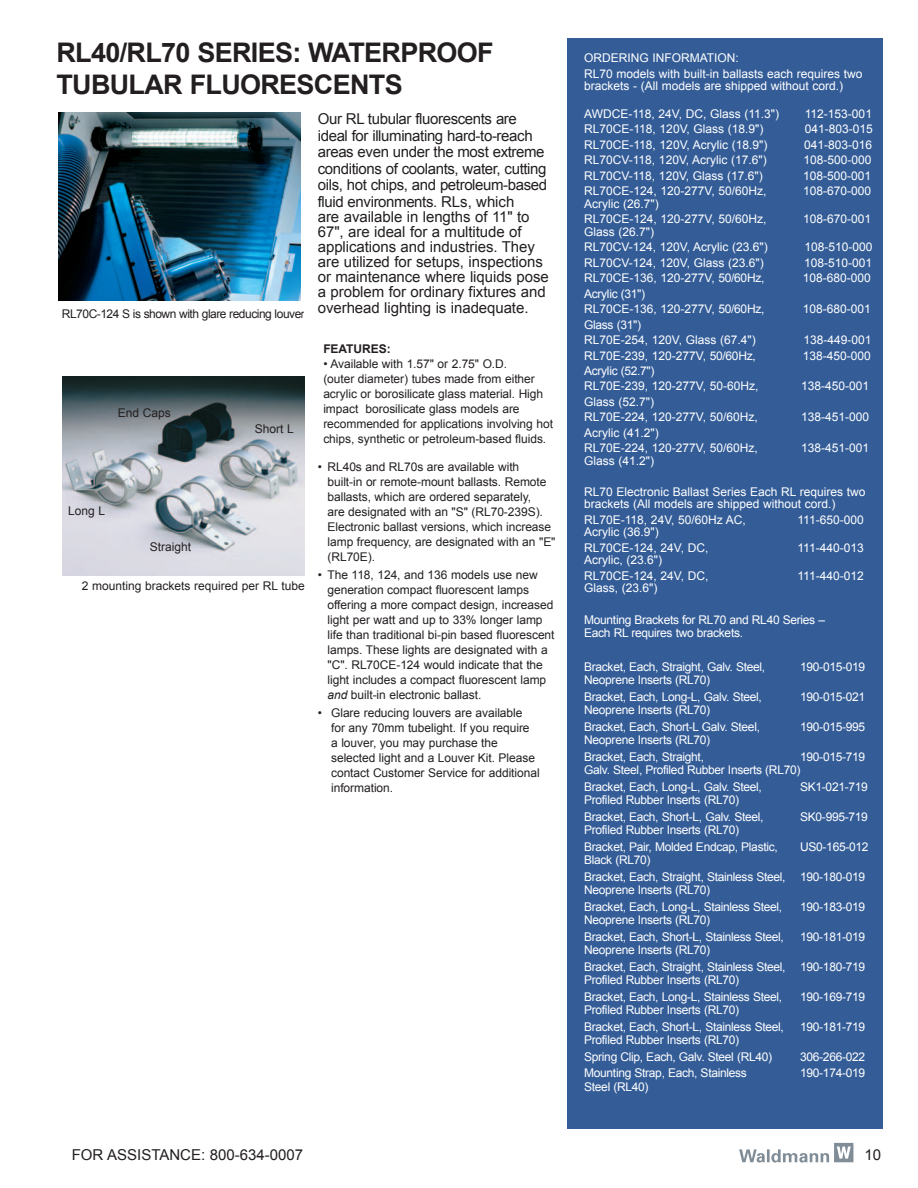
<style>
.page{position:relative;width:918px;height:1188px;background:#fff}
.page>*{position:absolute;margin:0;border:0;box-sizing:border-box;transform-origin:0 0}
.t1{font:700 27px/31.5px "Arial";letter-spacing:-.025em;color:#231f20}
.t2{font:15px/15px "Arial";letter-spacing:-.005em;color:#231f20}
.t3{font:15px/16.5px "Arial";letter-spacing:-.025em;color:#231f20}
.t4{font:12px/16.5px "Arial";letter-spacing:-.025em;color:#fff}
.t5{font:12px/15.5px "Arial";color:#fff}
.t6{font:12px/15px "Arial";letter-spacing:-.005em;color:#231f20}
.t7{font:12px "Arial";letter-spacing:-.04em;color:#231f20}
.t8{font:700 12px "Arial";letter-spacing:-.005em;color:#231f20}
.s1{font-family:"Helvetica";font-stretch:condensed}
.s2{font-style:italic}
</style>
<div class="page">
<div style="left:567px;top:38px;width:316px;height:1091px;background:#345d98"></div>
<img style="left:62px;top:377px;width:243px;height:199px">
<svg style="left:739px;top:1143px;width:114px;height:20px"></svg>
<img style="left:59px;top:112px;width:241px;height:189px">
<h1 class="t1" style="left:56px;top:37px;width:439px">RL40/RL70 SERIES: WATERPROOF<br>TUBULAR FLUORESCENTS</h1>
<p class="t7" style="left:62px;top:308px;width:244px">RL70C-124 S is shown with glare reducing louve<span class="s1">r</span></p>
<p class="t6" style="left:118px;top:406px;width:55px">End Caps</p>
<p class="t6" style="left:68px;top:503px;width:39px">Long L</p>
<p class="t6" style="left:150px;top:540px;width:43px">Straight</p>
<p class="t6" style="left:255px;top:422px;width:41px">Short L</p>
<p class="t6" style="left:82px;top:578px;width:224px">2 mounting brackets required per RL tube</p>
<p class="t3" style="left:318px;top:111px;width:231px">Our RL tubular fluorescents are ideal for illuminating hard-to-reach areas even under the most extreme conditions of coolants, water, cutting oils, hot chips, and petroleum-based fluid environments. RLs, which</p>
<p class="t2" style="left:318px;top:209px;width:233px">are available in lengths of 11" to 67", are ideal for a multitude of applications and industries. They are utilized for setups, inspections or maintenance where liquids pose a problem for ordinary fixtures and</p>
<p class="t2" style="left:318px;top:300px;width:212px">overhead lighting is inadequate.</p>
<p class="t8" style="left:323px;top:342px;width:69px">FEATURES:</p>
<p class="t6" style="left:323px;top:356px;width:231px">• Available with 1.57" or 2.75" O.D.<br>(outer diameter) tubes made from either acrylic or borosilicate glass material. High impact borosilicate glass models are recommended for applications involving hot chips, synthetic or petroleum-based fluids.</p>
<p class="t6" style="left:328px;top:459px;width:230px;text-indent:-10px">• RL40s and RL70s are available with built-in or remote-mount ballasts. Remote ballasts, which are ordered separately,<br>are designated with an "S" (RL70-239S).<br>Electronic ballast versions, which increase lamp frequency, are designated with an "E" (RL70E).</p>
<p class="t6" style="left:328px;top:567px;width:229px;text-indent:-10px">• The 118, 124, and 136 models use new generation compact fluorescent lamps offering a more compact design, increased light per watt and up to 33% longer lamp life than traditional bi-pin based fluorescent lamps. These lights are designated with a "C". RL70CE-124 would indicate that the light includes a compact fluorescent lamp <span class="s2">and</span> built-in electronic ballast.</p>
<p class="t6" style="left:331px;top:705px;width:210px;text-indent:-13px">• Glare reducing louvers are available<br>for any 70mm tubelight. If you require<br>a louver, you may purchase the selected light and a Louver Kit. Please contact Customer Service for additional information.</p>
<p class="t5" style="left:584px;top:50px;width:280px">ORDERING INFORMATION:<br>RL70 models with built-in ballasts each requires two</p>
<p class="t5" style="left:584px;top:78px;width:261px">brackets - (All models are shipped without cord.)</p>
<p class="t5" style="left:584px;top:106px;width:196px">AWDCE-118, 24V, DC, Glass (11.3")</p>
<p class="t5" style="left:805px;top:106px;width:69px">112-153-001</p>
<p class="t5" style="left:584px;top:122px;width:181px">RL70CE-118, 120V, Glass (18.9")</p>
<p class="t5" style="left:805px;top:122px;width:70px">041-803-015</p>
<p class="t5" style="left:584px;top:137px;width:185px">RL70CE-118, 120V, Acrylic (18.9")</p>
<p class="t5" style="left:804px;top:137px;width:70px">041-803-016</p>
<p class="t5" style="left:584px;top:153px;width:184px">RL70CV-118, 120V, Acrylic (17.6")</p>
<p class="t5" style="left:804px;top:153px;width:70px">108-500-000</p>
<p class="t5" style="left:584px;top:168px;width:180px">RL70CV-118, 120V, Glass (17.6")</p>
<p class="t5" style="left:803px;top:168px;width:70px">108-500-001</p>
<p class="t5" style="left:584px;top:183px;width:184px">RL70CE-124, 120-277V, 50/60Hz,</p>
<p class="t5" style="left:803px;top:183px;width:70px">108-670-000</p>
<p class="t5" style="left:584px;top:196px;width:184px">Acrylic (26.7")<br>RL70CE-124, 120-277V, 50/60Hz,</p>
<p class="t5" style="left:803px;top:211px;width:70px">108-670-001</p>
<p class="t5" style="left:584px;top:224px;width:185px">Glass (26.7")<br>RL70CV-124, 120V, Acrylic (23.6")</p>
<p class="t5" style="left:804px;top:239px;width:70px">108-510-000</p>
<p class="t5" style="left:584px;top:255px;width:181px">RL70CV-124, 120V, Glass (23.6")</p>
<p class="t5" style="left:804px;top:255px;width:70px">108-510-001</p>
<p class="t5" style="left:584px;top:270px;width:182px">RL70CE-136, 120-277V, 50/60Hz,</p>
<p class="t5" style="left:803px;top:270px;width:70px">108-680-000</p>
<p class="t5" style="left:584px;top:286px;width:182px">Acrylic (31")<br>RL70CE-136, 120-277V, 50/60Hz,</p>
<p class="t5" style="left:803px;top:301px;width:70px">108-680-001</p>
<p class="t5" style="left:584px;top:317px;width:173px">Glass (31")<br>RL70E-254, 120V, Glass (67.4")</p>
<p class="t5" style="left:803px;top:332px;width:70px">138-449-001</p>
<p class="t5" style="left:584px;top:348px;width:173px">RL70E-239, 120-277V, 50/60Hz,</p>
<p class="t5" style="left:803px;top:348px;width:70px">138-450-000</p>
<p class="t5" style="left:584px;top:363px;width:176px">Acrylic (52.7")<br>RL70E-239, 120-277V, 50-60Hz,</p>
<p class="t5" style="left:801px;top:379px;width:70px">138-450-001</p>
<p class="t5" style="left:584px;top:394px;width:175px">Glass (52.7")<br>RL70E-224, 120-277V, 50/60Hz,</p>
<p class="t5" style="left:584px;top:425px;width:175px">Acrylic (41.2")<br>RL70E-224, 120-277V, 50/60Hz,</p>
<p class="t5" style="left:801px;top:410px;width:70px">138-451-000</p>
<p class="t5" style="left:801px;top:440px;width:70px">138-451-001</p>
<p class="t4" style="left:584px;top:452px;width:71px">Glass (41.2")</p>
<p class="t5" style="left:584px;top:485px;width:283px;line-height:12.5px">RL70 Electronic Ballast Series Each RL requires two brackets (All models are shipped without cord.)</p>
<p class="t5" style="left:584px;top:512px;width:163px">RL70E-118, 24V, 50/60Hz AC,</p>
<p class="t5" style="left:797px;top:512px;width:68px">111-650-000</p>
<p class="t5" style="left:584px;top:524px;width:126px">Acrylic (36.9")<br>RL70CE-124, 24V, DC,</p>
<p class="t5" style="left:797px;top:540px;width:68px">111-440-013</p>
<p class="t5" style="left:584px;top:552px;width:126px">Acrylic, (23.6")<br>RL70CE-124, 24V, DC,</p>
<p class="t5" style="left:797px;top:568px;width:68px">111-440-012</p>
<p class="t4" style="left:584px;top:580px;width:75px">Glass, (23.6")</p>
<p class="t4" style="left:584px;top:613px;width:242px;line-height:13.5px">Mounting Brackets for RL70 and RL40 Series –<br>Each RL requires two brackets.</p>
<p class="t4" style="left:584px;top:658px;width:183px">Bracket, Each, Straight, Galv. Steel,</p>
<p class="t4" style="left:800px;top:658px;width:67px">190-015-019</p>
<p class="t4" style="left:584px;top:672px;width:179px">Neoprene Inserts (RL70)<br>Bracket, Each, Long-L, Galv. Steel,</p>
<p class="t4" style="left:800px;top:688px;width:67px">190-015-021</p>
<p class="t4" style="left:584px;top:702px;width:177px">Neoprene Inserts (RL70)<br>Bracket, Each, Short-L Galv. Steel,</p>
<p class="t4" style="left:800px;top:718px;width:67px">190-015-995</p>
<p class="t4" style="left:584px;top:732px;width:128px">Neoprene Inserts (RL70)<br>Bracket, Each, Straight,</p>
<p class="t4" style="left:584px;top:750px;width:283px;line-height:13.5px;text-indent:216px">190-015-719<br>Galv. Steel, Profiled Rubber Inserts (RL70)</p>
<p class="t4" style="left:584px;top:778px;width:179px">Bracket, Each, Long-L, Galv. Steel,</p>
<p class="t4" style="left:800px;top:778px;width:69px">SK1-021-719</p>
<p class="t4" style="left:584px;top:792px;width:181px">Profiled Rubber Inserts (RL70)<br>Bracket, Each, Short-L, Galv. Steel,</p>
<p class="t4" style="left:800px;top:808px;width:69px">SK0-995-719</p>
<p class="t4" style="left:584px;top:822px;width:195px">Profiled Rubber Inserts (RL70)<br>Bracket, Pair, Molded Endcap, Plastic,</p>
<p class="t4" style="left:800px;top:838px;width:70px">US0-165-012</p>
<p class="t4" style="left:584px;top:852px;width:283px">Black (RL70)<br>Bracket, Each, Straight, Stainless Steel, 190-180-019</p>
<p class="t4" style="left:584px;top:882px;width:200px">Neoprene Inserts (RL70)<br>Bracket, Each, Long-L, Stainless Steel,</p>
<p class="t4" style="left:800px;top:898px;width:67px">190-183-019</p>
<p class="t4" style="left:584px;top:912px;width:201px">Neoprene Inserts (RL70)<br>Bracket, Each, Short-L, Stainless Steel,</p>
<p class="t4" style="left:800px;top:928px;width:67px">190-181-019</p>
<p class="t4" style="left:584px;top:942px;width:283px">Neoprene Inserts (RL70)<br>Bracket, Each, Straight, Stainless Steel, 190-180-719</p>
<p class="t4" style="left:584px;top:972px;width:200px">Profiled Rubber Inserts (RL70)<br>Bracket, Each, Long-L, Stainless Steel,</p>
<p class="t4" style="left:800px;top:988px;width:67px">190-169-719</p>
<p class="t4" style="left:584px;top:1002px;width:201px">Profiled Rubber Inserts (RL70)<br>Bracket, Each, Short-L, Stainless Steel,</p>
<p class="t4" style="left:584px;top:1032px;width:190px">Profiled Rubber Inserts (RL70)<br>Spring Clip, Each, Galv. Steel (RL40)</p>
<p class="t4" style="left:800px;top:1018px;width:67px">190-181-719</p>
<p class="t4" style="left:800px;top:1048px;width:67px">306-266-022</p>
<p class="t4" style="left:584px;top:1065px;width:164px">Mounting Strap, Each, Stainless</p>
<p class="t4" style="left:800px;top:1065px;width:67px">190-174-019</p>
<p class="t4" style="left:584px;top:1078px;width:66px">Steel (RL40)</p>
<p class="t2" style="left:72px;top:1147px;width:233px">FOR ASSISTANCE: 800-634-0007</p>
<p class="t2" style="left:865px;top:1147px;width:18px">10</p>
</div>
